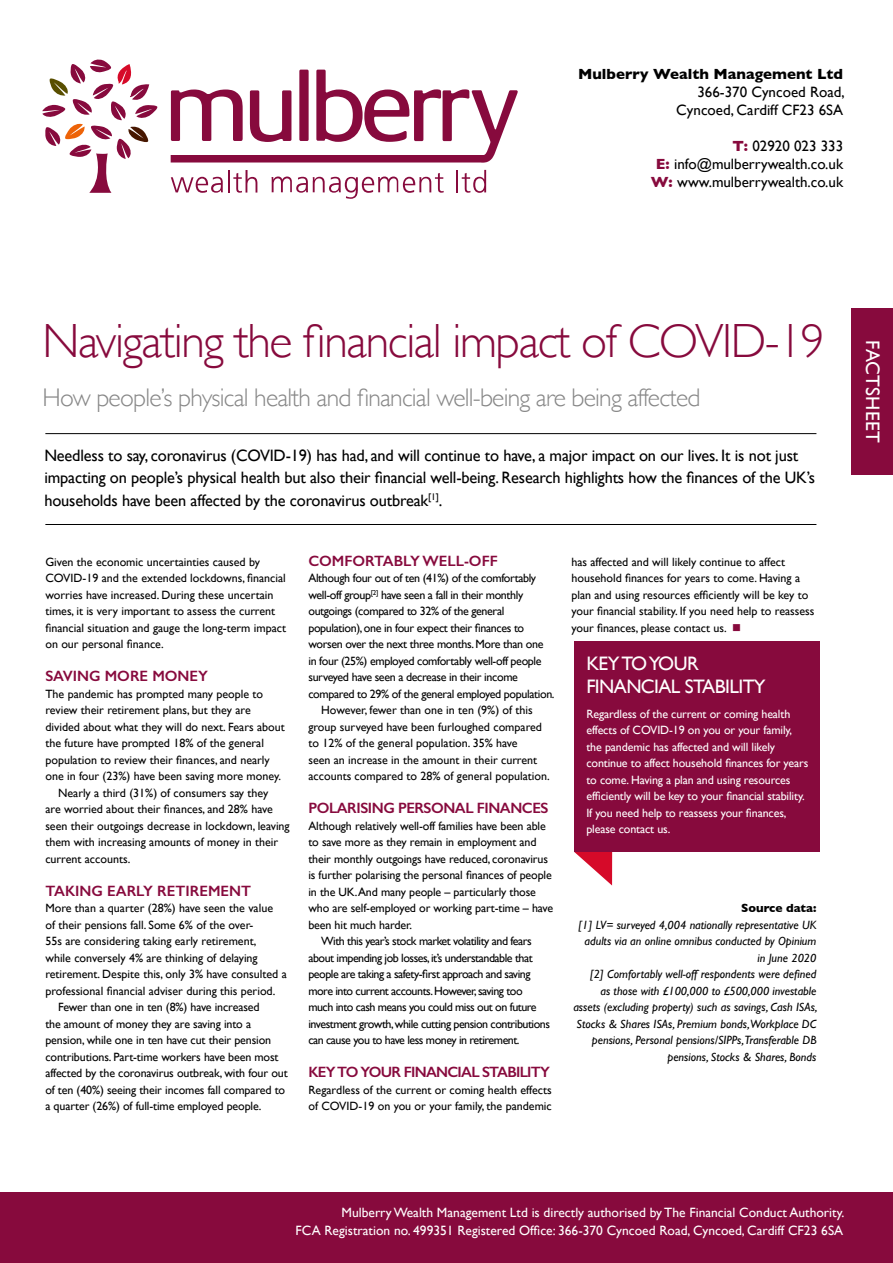
<style>
.page{position:relative;width:893px;height:1263px;background:#fff}
.page>*{position:absolute;margin:0;border:0;box-sizing:border-box;transform-origin:0 0}
.t1{font:300 48px "Gill Sans";letter-spacing:-.03em;color:#870a3d}
.t2{font:300 25.5px "Gill Sans";letter-spacing:-.03em;color:#878787}
.t3{font:19.5px/22.5px "Gill Sans";letter-spacing:-.03em;color:#fff}
.t4{font:19.5px "Gill Sans";letter-spacing:.01em;color:#fff}
.t5{font:16.5px/22.5px "Gill Sans";letter-spacing:-.01em;color:#000}
.t6{font:15px/18px "Gill Sans";color:#000;text-align:right}
.t7{font:600 15px "Gill Sans";color:#870a3d}
.t8{font:600 15px "Gill Sans";letter-spacing:-.05em;color:#870a3d}
.t9{font:700 15px "Gill Sans";color:#000}
.t10{font:600 15px "Gill Sans";letter-spacing:-.03em;color:#870a3d}
.t11{font:13.5px/18px "Gill Sans";color:#fff;text-align:right}
.t12{font:12px/16.5px "Gill Sans";letter-spacing:-.01em;color:#000}
.t13{font:italic 12px/16.5px "Gill Sans";color:#000;text-align:right}
.t14{font:12px "Gill Sans";letter-spacing:-.03em;color:#000}
.t15{font:12px "Gill Sans";letter-spacing:-.04em;color:#000}
.t16{font:12px/16.5px "Gill Sans";letter-spacing:-.01em;color:#fff}
.t17{font:700 12px "Gill Sans";color:#000}
.s1{font-weight:700;color:#870a3d}
.s2{color:#870a3d}
</style>
<div class="page">
<hr style="left:45px;top:524px;width:771px;height:1px;background:#000">
<hr style="left:45px;top:433px;width:771px;height:1px;background:#000">
<svg style="left:574px;top:852px;width:38px;height:33px"></svg>
<div style="left:574px;top:641px;width:245px;height:211px;background:#870a3d"></div>
<div style="left:851px;top:308px;width:42px;height:166px;background:#870a3d"></div>
<div style="left:0;top:1192px;width:893px;height:71px;background:#870a3d"></div>
<svg style="left:171px;top:70px;width:347px;height:93px"></svg>
<svg style="left:171px;top:177px;width:52px;height:16px"></svg>
<hr style="left:228px;top:170px;width:2px;height:22px;background:#870a3d">
<svg style="left:233px;top:170px;width:24px;height:23px"></svg>
<svg style="left:272px;top:173px;width:172px;height:26px"></svg>
<hr style="left:456px;top:170px;width:2px;height:22px;background:#870a3d">
<svg style="left:462px;top:170px;width:24px;height:23px"></svg>
<svg style="left:42px;top:59px;width:116px;height:134px"></svg>
<p class="t9" style="left:578px;top:65px;width:267px">Mulberry Wealth Management Ltd</p>
<p class="t6" style="left:676px;top:83px;width:170px">366-370 Cyncoed Road,<br>Cyncoed, Cardiff CF23 6SA</p>
<p class="t6" style="left:651px;top:137px;width:194px"><span class="s1">T:</span> 02920 023 333<br><span class="s1">E:</span> info@mulberrywealth.co.uk<br><span class="s1">W:</span> www.mulberrywealth.co.uk</p>
<h1 class="t1" style="left:43px;top:314px;width:784px">Navigating the financial impact of COVID-19</h1>
<h2 class="t2" style="left:43px;top:383px;width:660px">How people’s physical health and financial well-being are being affected</h2>
<p class="t5" style="left:44px;top:444px;width:772px">Needless to say, coronavirus (COVID-19) has had, and will continue to have, a major impact on our lives. It is not just impacting on people’s physical health but also their financial well-being. Research highlights how the finances of the UK’s households have been affected by the coronavirus outbreak<sup>[1]</sup>.</p>
<p class="t12" style="left:45px;top:553px;width:242px">Given the economic uncertainties caused by COVID-19 and the extended lockdowns, financial worries have increased. During these uncertain times, it is very important to assess the current financial situation and gauge the long-term impact on our personal finance.</p>
<p class="t7" style="left:45px;top:667px;width:164px">SAVING MORE MONEY</p>
<p class="t12" style="left:45px;top:685px;width:219px">The pandemic has prompted many people to</p>
<p class="t12" style="left:45px;top:702px;width:207px">review their retirement plans, but they are</p>
<p class="t12" style="left:45px;top:718px;width:241px">divided about what they will do next. Fears about</p>
<p class="t12" style="left:45px;top:735px;width:220px">the future have prompted 18% of the general</p>
<p class="t12" style="left:45px;top:751px;width:226px">population to review their finances, and nearly</p>
<p class="t12" style="left:45px;top:768px;width:237px">one in four (23%) have been saving more money.</p>
<p class="t12" style="left:58px;top:784px;width:212px">Nearly a third (31%) of consumers say they</p>
<p class="t12" style="left:45px;top:801px;width:229px">are worried about their finances, and 28% have</p>
<p class="t12" style="left:45px;top:817px;width:246px">seen their outgoings decrease in lockdown, leaving</p>
<p class="t12" style="left:45px;top:834px;width:234px">them with increasing amounts of money in their</p>
<p class="t12" style="left:45px;top:850px;width:86px">current accounts.</p>
<p class="t7" style="left:45px;top:881px;width:207px">TAKING EARLY RETIREMENT</p>
<p class="t12" style="left:45px;top:900px;width:229px">More than a quarter (28%) have seen the value</p>
<p class="t12" style="left:45px;top:916px;width:209px">of their pensions fall. Some 6% of the over-</p>
<p class="t12" style="left:45px;top:933px;width:212px">55s are considering taking early retirement,</p>
<p class="t12" style="left:45px;top:949px;width:214px">while conversely 4% are thinking of delaying</p>
<p class="t12" style="left:45px;top:966px;width:243px">retirement. Despite this, only 3% have consulted a</p>
<p class="t12" style="left:45px;top:982px;width:232px">professional financial adviser during this period.</p>
<p class="t12" style="left:58px;top:999px;width:203px">Fewer than one in ten (8%) have increased</p>
<p class="t12" style="left:45px;top:1015px;width:207px">the amount of money they are saving into a</p>
<p class="t12" style="left:45px;top:1032px;width:227px">pension, while one in ten have cut their pension</p>
<p class="t12" style="left:45px;top:1048px;width:235px">contributions. Part-time workers have been most</p>
<p class="t12" style="left:45px;top:1065px;width:244px">affected by the coronavirus outbreak, with four out</p>
<p class="t12" style="left:45px;top:1081px;width:241px">of ten (40%) seeing their incomes fall compared to</p>
<p class="t12" style="left:45px;top:1098px;width:218px">a quarter (26%) of full-time employed people.</p>
<p class="t7" style="left:308px;top:551px;width:191px">COMFORTABLY WELL-OFF</p>
<p class="t14" style="left:308px;top:571px;width:229px">Although four out of ten (41%) of the comfortably</p>
<p class="t14" style="left:308px;top:587px;width:216px">well-off group<sup>[2]</sup> have seen a fall in their monthly</p>
<p class="t14" style="left:308px;top:604px;width:197px">outgoings (compared to 32% of the general</p>
<p class="t14" style="left:308px;top:620px;width:217px">population), one in four expect their finances to</p>
<p class="t14" style="left:308px;top:637px;width:237px">worsen over the next three months. More than one</p>
<p class="t14" style="left:308px;top:653px;width:235px">in four (25%) employed comfortably well-off people</p>
<p class="t14" style="left:308px;top:670px;width:211px">surveyed have seen a decrease in their income</p>
<p class="t14" style="left:308px;top:686px;width:248px">compared to 29% of the general employed population.</p>
<p class="t12" style="left:321px;top:702px;width:213px">However, fewer than one in ten (9%) of this</p>
<p class="t12" style="left:308px;top:718px;width:235px">group surveyed have been furloughed compared</p>
<p class="t12" style="left:308px;top:735px;width:211px">to 12% of the general population. 35% have</p>
<p class="t12" style="left:308px;top:751px;width:230px">seen an increase in the amount in their current</p>
<p class="t12" style="left:308px;top:768px;width:243px">accounts compared to 28% of general population.</p>
<p class="t10" style="left:308px;top:799px;width:242px">POLARISING PERSONAL FINANCES</p>
<p class="t12" style="left:308px;top:817px;width:239px">Although relatively well-off families have been able</p>
<p class="t12" style="left:308px;top:834px;width:230px">to save more as they remain in employment and</p>
<p class="t12" style="left:308px;top:850px;width:241px">their monthly outgoings have reduced, coronavirus</p>
<p class="t12" style="left:308px;top:867px;width:245px">is further polarising the personal finances of people</p>
<p class="t12" style="left:308px;top:883px;width:229px">in the UK.And many people – particularly those</p>
<p class="t12" style="left:308px;top:900px;width:246px">who are self-employed or working part-time – have</p>
<p class="t12" style="left:308px;top:916px;width:105px">been hit much harder.</p>
<p class="t15" style="left:321px;top:934px;width:212px">With this year’s stock market volatility and fears</p>
<p class="t15" style="left:308px;top:950px;width:226px">about impending job losses, it’s understandable that</p>
<p class="t15" style="left:308px;top:967px;width:224px">people are taking a safety-first approach and saving</p>
<p class="t15" style="left:308px;top:983px;width:216px">more into current accounts. However, saving too</p>
<p class="t15" style="left:308px;top:1000px;width:230px">much into cash means you could miss out on future</p>
<p class="t15" style="left:308px;top:1016px;width:243px">investment growth, while cutting pension contributions</p>
<p class="t15" style="left:308px;top:1033px;width:213px">can cause you to have less money in retirement.</p>
<p class="t8" style="left:308px;top:1063px;width:243px">KEY TO YOUR FINANCIAL STABILITY</p>
<p class="t12" style="left:308px;top:1081px;width:245px">Regardless of the current or coming health effects of COVID-19 on you or your family, the pandemic</p>
<p class="t12" style="left:571px;top:553px;width:245px">has affected and will likely continue to affect household finances for years to come. Having a plan and using resources efficiently will be key to your financial stability. If you need help to reassess your finances, please contact us. <span class="s2">■</span></p>
<h3 class="t3" style="left:586px;top:652px;width:181px">KEY TO YOUR<br>FINANCIAL STABILITY</h3>
<p class="t16" style="left:586px;top:705px;width:223px">Regardless of the current or coming health effects of COVID-19 on you or your family, the pandemic has affected and will likely continue to affect household finances for years to come. Having a plan and using resources efficiently will be key to your financial stability.<br>If you need help to reassess your finances, please contact us.</p>
<p class="t17" style="left:741px;top:901px;width:77px">Source data:</p>
<p class="t13" style="left:573px;top:916px;width:246px">[1] LV= surveyed 4,004 nationally representative UK adults via an online omnibus conducted by Opinium<br>in June 2020<br>[2] Comfortably well-off respondents were defined<br>as those with £100,000 to £500,000 investable assets (excluding property) such as savings, Cash ISAs, Stocks &amp; Shares ISAs, Premium bonds,Workplace DC pensions, Personal pensions/SIPPs,Transferable DB pensions, Stocks &amp; Shares, Bonds</p>
<h3 class="t4" style="left:884px;top:340px;width:104px;rotate:90deg">FACTSHEET</h3>
<p class="t11" style="left:295px;top:1203px;width:551px">Mulberry Wealth Management Ltd is directly authorised by The Financial Conduct Authority.<br>FCA Registration no. 499351 Registered Office: 366-370 Cyncoed Road, Cyncoed, Cardiff CF23 6SA</p>
</div>
